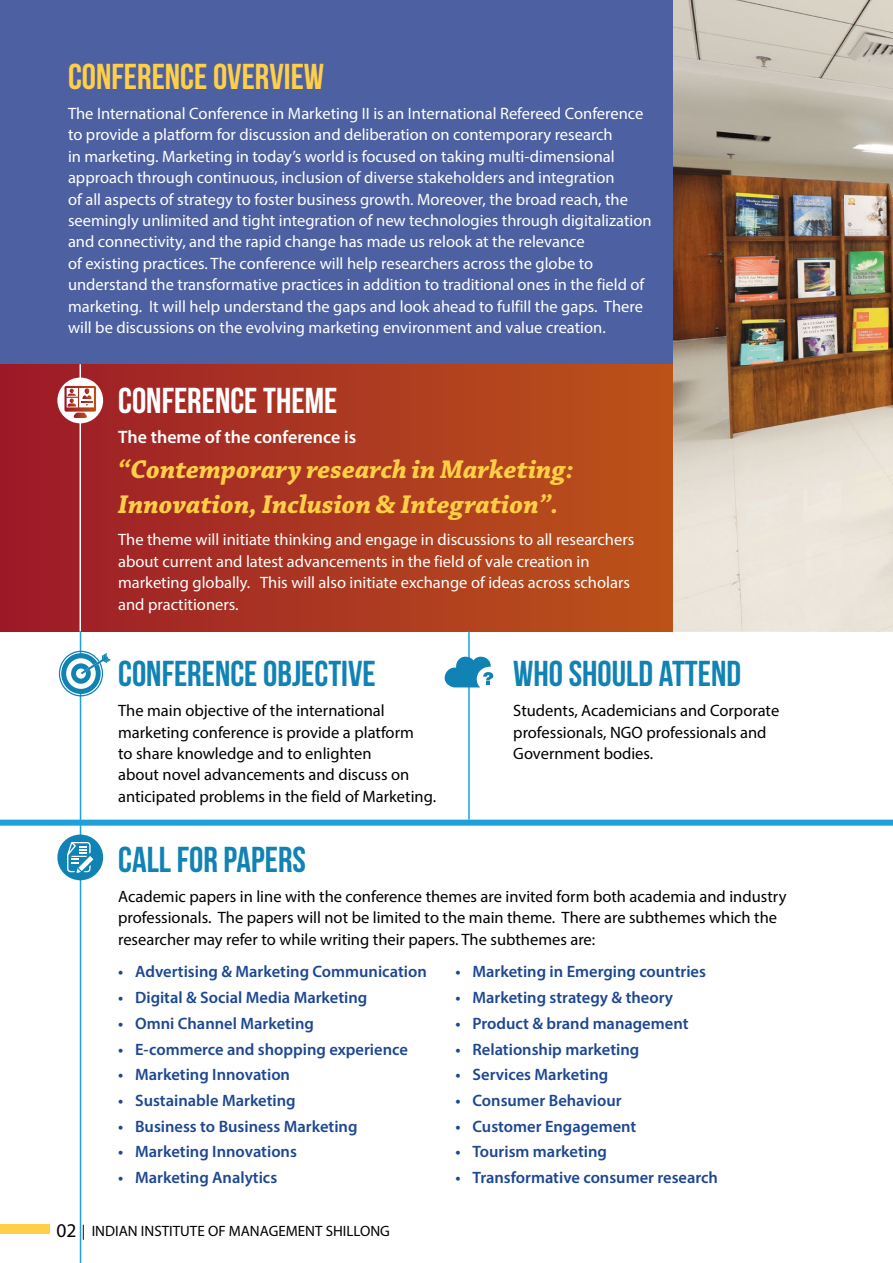
<style>
.page{position:relative;width:893px;height:1263px;background:#fff}
.page>*{position:absolute;margin:0;border:0;box-sizing:border-box;transform-origin:0 0}
.t1{font:36px "Bebas Neue";color:#1082b3}
.t2{font:36px "Bebas Neue";color:#ffcf47}
.t3{font:36px "Bebas Neue";color:#fff}
.t4{font:italic 700 27px/35.1px "Chaparral Pro";color:#ffcf47}
.t5{font:600 18px "Myriad Pro";color:#fff}
.t6{font:16.5px/21.5px "Myriad Pro";color:#fff}
.t7{font:16.5px/21.5px "Myriad Pro";color:#000}
.t8{font:600 16.5px "Myriad Pro";color:#1d4792}
.t9{font:15px "Myriad Pro";color:#000}
.s1{font-size:19.5px}
</style>
<div class="page">
<div style="left:0;top:0;width:674px;height:364px;background:#4d60a1"></div>
<div style="left:0;top:364px;width:674px;height:267px;background:linear-gradient(to right,#9c1b29,#bc5419)"></div>
<img style="left:674px;top:0;width:219px;height:631px">
<hr style="left:80px;top:364px;width:1px;height:267px;background:#fff">
<hr style="left:468px;top:631px;width:2px;height:189px;background:#1ea0da">
<hr style="left:80px;top:631px;width:1px;height:632px;background:#1ea0da">
<svg style="left:59px;top:651px;width:52px;height:46px"></svg>
<svg style="left:445px;top:656px;width:48px;height:31px"></svg>
<div style="left:0;top:820px;width:893px;height:6px;background:#1ea0da"></div>
<div style="left:57px;top:378px;width:46px;height:45px;background:#fff;border-radius:50%"></div>
<svg style="left:64px;top:386px;width:32px;height:32px"></svg>
<div style="left:57px;top:834px;width:46px;height:46px;background:#1082b3;border-radius:50%"></div>
<svg style="left:67px;top:842px;width:24px;height:31px"></svg>
<div style="left:0;top:1224px;width:50px;height:9px;background:#ffcf47"></div>
<h1 class="t2" style="left:68px;top:56px;width:258px">CONFERENCE OVERVIEW</h1>
<p class="t6" style="left:68px;top:102px;width:585px">The International Conference in Marketing II is an International Refereed Conference to provide a platform for discussion and deliberation on contemporary research<br>in marketing. Marketing in today’s world is focused on taking multi-dimensional approach through continuous, inclusion of diverse stakeholders and integration<br>of all aspects of strategy to foster business growth. Moreover, the broad reach, the seemingly unlimited and tight integration of new technologies through digitalization and connectivity, and the rapid change has made us relook at the relevance<br>of existing practices. The conference will help researchers across the globe to understand the transformative practices in addition to traditional ones in the field of marketing. It will help understand the gaps and look ahead to fulfill the gaps. There will be discussions on the evolving marketing environment and value creation.</p>
<h1 class="t3" style="left:118px;top:381px;width:221px">CONFERENCE THEME</h1>
<p class="t5" style="left:118px;top:425px;width:240px">The theme of the conference is</p>
<h2 class="t4" style="left:118px;top:453px;width:457px">“Contemporary research in Marketing:<br>Innovation, Inclusion &amp; Integration”.</h2>
<p class="t6" style="left:118px;top:529px;width:518px">The theme will initiate thinking and engage in discussions to all researchers about current and latest advancements in the field of vale creation in marketing globally. This will also initiate exchange of ideas across scholars and practitioners.</p>
<h1 class="t1" style="left:118px;top:654px;width:259px">CONFERENCE OBJECTIVE</h1>
<p class="t7" style="left:118px;top:700px;width:319px">The main objective of the international marketing conference is provide a platform<br>to share knowledge and to enlighten<br>about novel advancements and discuss on anticipated problems in the field of Marketing.</p>
<h1 class="t1" style="left:513px;top:654px;width:160px">WHO SHOULD ATTEN</h1>
<h1 class="t1" style="left:726px;top:654px;width:16px">D</h1>
<p class="t7" style="left:513px;top:700px;width:267px">Students, Academicians and Corporate professionals, NGO professionals and<br>Government bodies.</p>
<h1 class="t1" style="left:118px;top:839px;width:189px">CALL FOR PAPERS</h1>
<p class="t7" style="left:118px;top:885px;width:670px">Academic papers in line with the conference themes are invited form both academia and industry professionals. The papers will not be limited to the main theme. There are subthemes which the researcher may refer to while writing their papers. The subthemes are:</p>
<p class="t8" style="left:118px;top:961px;width:310px">• Advertising &amp; Marketing Communication</p>
<p class="t8" style="left:118px;top:987px;width:251px">• Digital &amp; Social Media Marketing</p>
<p class="t8" style="left:118px;top:1013px;width:197px">• Omni Channel Marketing</p>
<p class="t8" style="left:118px;top:1038px;width:291px">• E-commerce and shopping experience</p>
<p class="t8" style="left:118px;top:1064px;width:173px">• Marketing Innovation</p>
<p class="t8" style="left:118px;top:1090px;width:179px">• Sustainable Marketing</p>
<p class="t8" style="left:118px;top:1116px;width:241px">• Business to Business Marketing</p>
<p class="t8" style="left:118px;top:1141px;width:180px">• Marketing Innovations</p>
<p class="t8" style="left:118px;top:1167px;width:161px">• Marketing Analytics</p>
<p class="t9" style="left:56px;top:1221px;width:335px"><span class="s1">02</span> | INDIAN INSTITUTE OF MANAGEMENT SHILLONG</p>
<p class="t8" style="left:455px;top:961px;width:252px">• Marketing in Emerging countries</p>
<p class="t8" style="left:455px;top:987px;width:219px">• Marketing strategy &amp; theory</p>
<p class="t8" style="left:455px;top:1013px;width:234px">• Product &amp; brand management</p>
<p class="t8" style="left:455px;top:1038px;width:185px">• Relationship marketing</p>
<p class="t8" style="left:455px;top:1064px;width:154px">• Services Marketing</p>
<p class="t8" style="left:455px;top:1090px;width:168px">• Consumer Behaviour</p>
<p class="t8" style="left:455px;top:1116px;width:182px">• Customer Engagement</p>
<p class="t8" style="left:455px;top:1141px;width:153px">• Tourism marketing</p>
<p class="t8" style="left:455px;top:1167px;width:264px">• Transformative consumer research</p>
</div>
